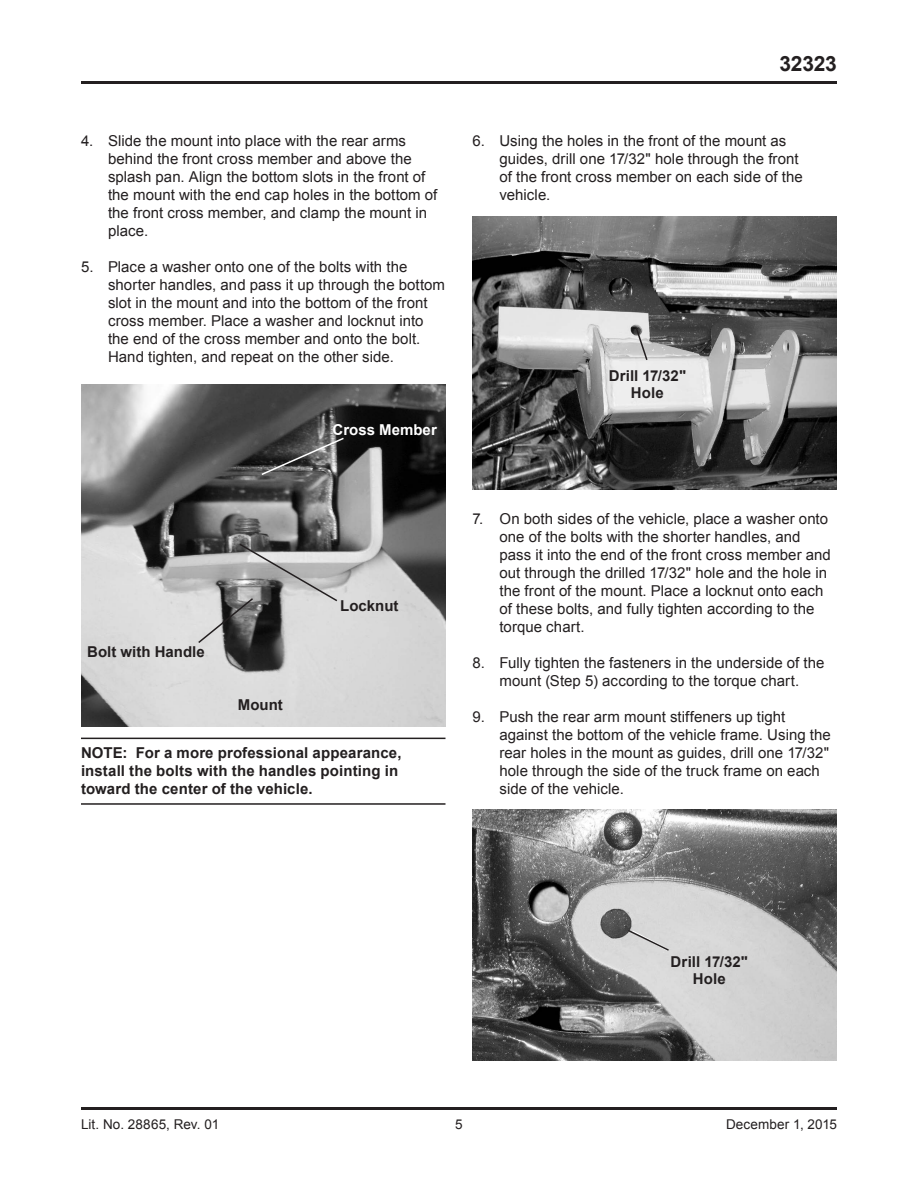
<style>
.page{position:relative;width:918px;height:1188px;background:#fff}
.page>*{position:absolute;margin:0;border:0;box-sizing:border-box;transform-origin:0 0}
.t1{font:700 21px "Arial";letter-spacing:-.01em;color:#231f20}
.t2{font:15px/18px "Arial";letter-spacing:.005em;color:#231f20}
.t3{font:700 15px/18px "Arial";letter-spacing:.01em;color:#231f20;text-align:center}
.t4{font:700 15px "Arial";color:#fff}
.t5{font:13.5px "Arial";letter-spacing:.005em;color:#231f20}
</style>
<div class="page">
<hr style="left:81px;top:1107px;width:756px;height:3px;background:#231f20">
<hr style="left:81px;top:81px;width:756px;height:3px;background:#231f20">
<hr style="left:81px;top:738px;width:365px;height:1px;background:#231f20">
<hr style="left:81px;top:803px;width:365px;height:2px;background:#231f20">
<img style="left:472px;top:217px;width:365px;height:273px">
<svg style="left:635px;top:326px;width:14px;height:35px"></svg>
<img style="left:472px;top:809px;width:365px;height:251px">
<svg style="left:620px;top:915px;width:50px;height:37px;background:#c2c1c1"></svg>
<img style="left:81px;top:384px;width:365px;height:343px">
<svg style="left:197px;top:542px;width:142px;height:103px;background:#9a9a9a"></svg>
<svg style="left:260px;top:436px;width:85px;height:40px;background:#565656"></svg>
<p class="t2" style="left:108px;top:132px;width:331px;text-indent:-27px">4. Slide the mount into place with the rear arms behind the front cross member and above the splash pan. Align the bottom slots in the front of the mount with the end cap holes in the bottom of the front cross member, and clamp the mount in place.</p>
<p class="t2" style="left:108px;top:258px;width:339px;text-indent:-27px">5. Place a washer onto one of the bolts with the shorter handles, and pass it up through the bottom slot in the mount and into the bottom of the front cross member. Place a washer and locknut into the end of the cross member and onto the bolt.<br>Hand tighten, and repeat on the other side.</p>
<p class="t4" style="left:333px;top:419px;width:106px">Cross Member</p>
<h1 class="t1" style="left:779px;top:50px;width:59px">32323</h1>
<p class="t2" style="left:500px;top:132px;width:305px;text-indent:-27px">6. Using the holes in the front of the mount as guides, drill one 17/32" hole through the front of the front cross member on each side of the vehicle.</p>
<p class="t3" style="left:609px;top:368px;width:79px;line-height:16.5px">Drill 17/32"<br>Hole</p>
<p class="t3" style="left:87px;top:643px;width:119px">Bolt with Handle</p>
<p class="t3" style="left:238px;top:697px;width:46px">Mount</p>
<p class="t3" style="left:340px;top:597px;width:60px">Locknut</p>
<p class="t3" style="left:81px;top:744px;width:322px;text-align:left">NOTE: For a more professional appearance, install the bolts with the handles pointing in toward the center of the vehicle.</p>
<p class="t2" style="left:500px;top:510px;width:333px;text-indent:-27px">7. On both sides of the vehicle, place a washer onto one of the bolts with the shorter handles, and pass it into the end of the front cross member and out through the drilled 17/32" hole and the hole in the front of the mount. Place a locknut onto each of these bolts, and fully tighten according to the torque chart.</p>
<p class="t2" style="left:472px;top:654px;width:354px;text-align:center">8. Fully tighten the fasteners in the underside of the mount (Step 5) according to the torque chart.</p>
<p class="t2" style="left:500px;top:708px;width:333px;text-indent:-27px">9. Push the rear arm mount stiffeners up tight against the bottom of the vehicle frame. Using the rear holes in the mount as guides, drill one 17/32" hole through the side of the truck frame on each side of the vehicle.</p>
<p class="t3" style="left:671px;top:954px;width:79px;line-height:16.5px">Drill 17/32"<br>Hole</p>
<p class="t5" style="left:81px;top:1116px;width:140px">Lit. No. 28865, Rev. 01</p>
<p class="t5" style="left:455px;top:1116px;width:9px">5</p>
<p class="t5" style="left:726px;top:1116px;width:112px">December 1, 2015</p>
</div>
